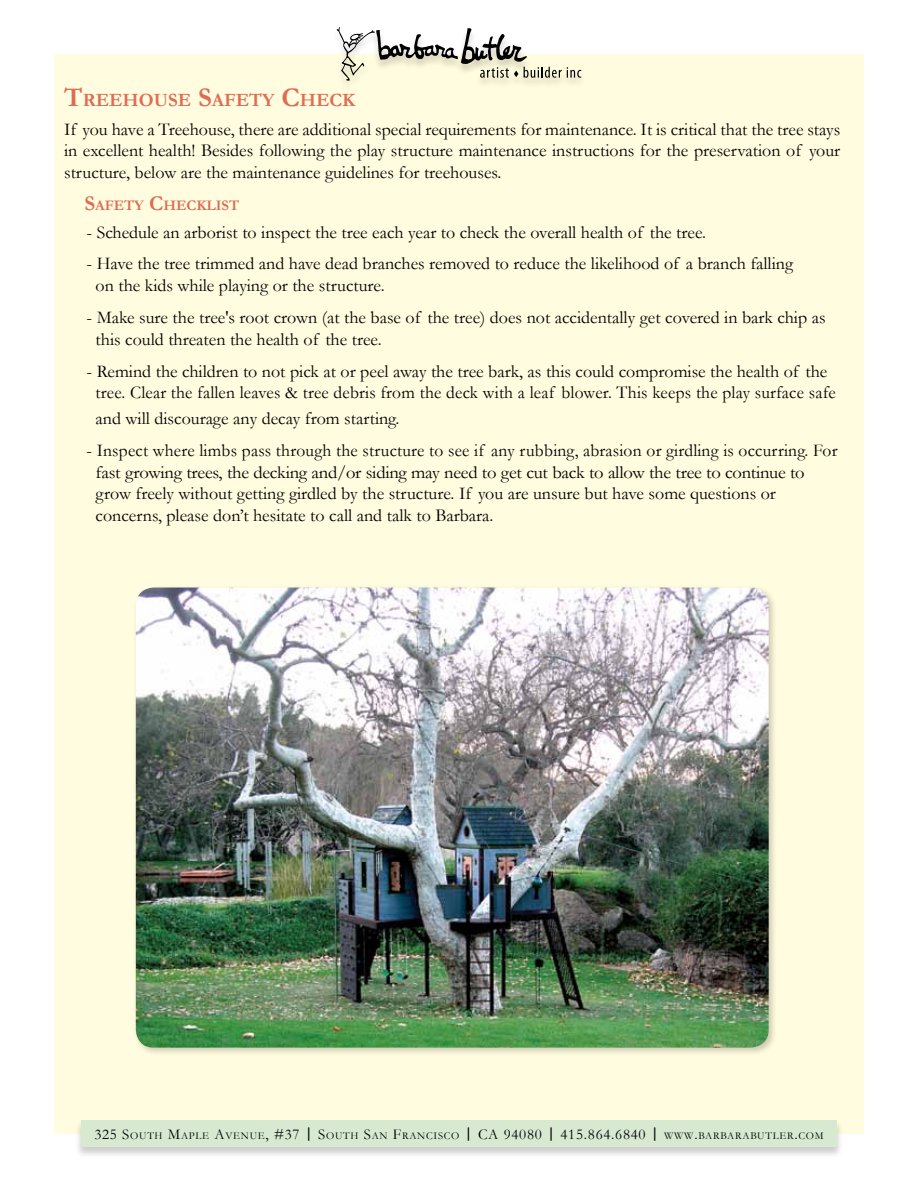
<style>
.page{position:relative;width:918px;height:1188px;background:#fff}
.page>*{position:absolute;margin:0;border:0;box-sizing:border-box;transform-origin:0 0}
.t1{font:700 18.9px "Garamond";color:#dd6d54}
.t2{font:18px/21.6px "Garamond";color:#000}
.t3{font:700 14.7px "Garamond";color:#dd6d54}
.t4{font:10.5px "Garamond";letter-spacing:.07em;color:#000}
.s1{font-size:27px}
.s2{font-size:21px}
.s3{font-size:15px}
.s4{font-weight:700;font-size:15px}
</style>
<div class="page">
<div style="left:54px;top:54px;width:810px;height:1080px;background:#fffcdf"></div>
<div style="left:332px;top:27px;width:255px;height:65px;background:#000;opacity:.2"></div>
<svg style="left:337px;top:27px;width:244px;height:54px"></svg>
<div style="left:75px;top:1120px;width:768px;height:39px;background:#000;opacity:.2"></div>
<div style="left:81px;top:1120px;width:756px;height:28px;background:#d8e9d2"></div>
<div style="left:133px;top:585px;width:645px;height:472px;background:#000;opacity:.2"></div>
<img style="left:136px;top:588px;width:633px;height:460px">
<p class="t1" style="left:64px;top:87px;width:292px"><span class="s1">T</span>REEHOUSE <span class="s1">S</span>AFETY <span class="s1">C</span>HECK</p>
<p class="t2" style="left:64px;top:118px;width:778px;text-align:justify">If you have a Treehouse, there are additional special requirements for maintenance. It is critical that the tree stays in excellent health! Besides following the play structure maintenance instructions for the preservation of your structure, below are the maintenance guidelines for treehouses.</p>
<p class="t3" style="left:84px;top:195px;width:156px"><span class="s2">S</span>AFETY <span class="s2">C</span>HECKLIST</p>
<p class="t2" style="left:87px;top:221px;width:621px">- Schedule an arborist to inspect the tree each year to check the overall health of the tree.</p>
<p class="t2" style="left:96px;top:253px;width:699px;text-indent:-9px">- Have the tree trimmed and have dead branches removed to reduce the likelihood of a branch falling on the kids while playing or the structure.</p>
<p class="t2" style="left:96px;top:306px;width:732px;text-indent:-9px">- Make sure the tree's root crown (at the base of the tree) does not accidentally get covered in bark chip as this could threaten the health of the tree.</p>
<p class="t2" style="left:87px;top:360px;width:751px;text-align:center">- Remind the children to not pick at or peel away the tree bark, as this could compromise the health of the tree. Clear the fallen leaves &amp; tree debris from the deck with a leaf blower. This keeps the play surface safe</p>
<p class="t2" style="left:96px;top:407px;width:305px">and will discourage any decay from starting.</p>
<p class="t2" style="left:96px;top:439px;width:743px;text-indent:-9px">- Inspect where limbs pass through the structure to see if any rubbing, abrasion or girdling is occurring. For fast growing trees, the decking and/or siding may need to get cut back to allow the tree to continue to grow freely without getting girdled by the structure. If you are unsure but have some questions or concerns, please don’t hesitate to call and talk to Barbara.</p>
<p class="t4" style="left:94px;top:1129px;width:731px"><span class="s3">325 S</span>OUTH <span class="s3">M</span>APLE <span class="s3">A</span>VENUE<span class="s3">, #37</span> <span class="s4">|</span> <span class="s3">S</span>OUTH <span class="s3">S</span>AN <span class="s3">F</span>RANCISCO <span class="s4">|</span> <span class="s3">CA 94080</span> <span class="s4">|</span> <span class="s3">415.864.6840</span> <span class="s4">|</span> WWW<span class="s3">.</span>BARBARABUTLER<span class="s3">.</span>COM</p>
</div>
